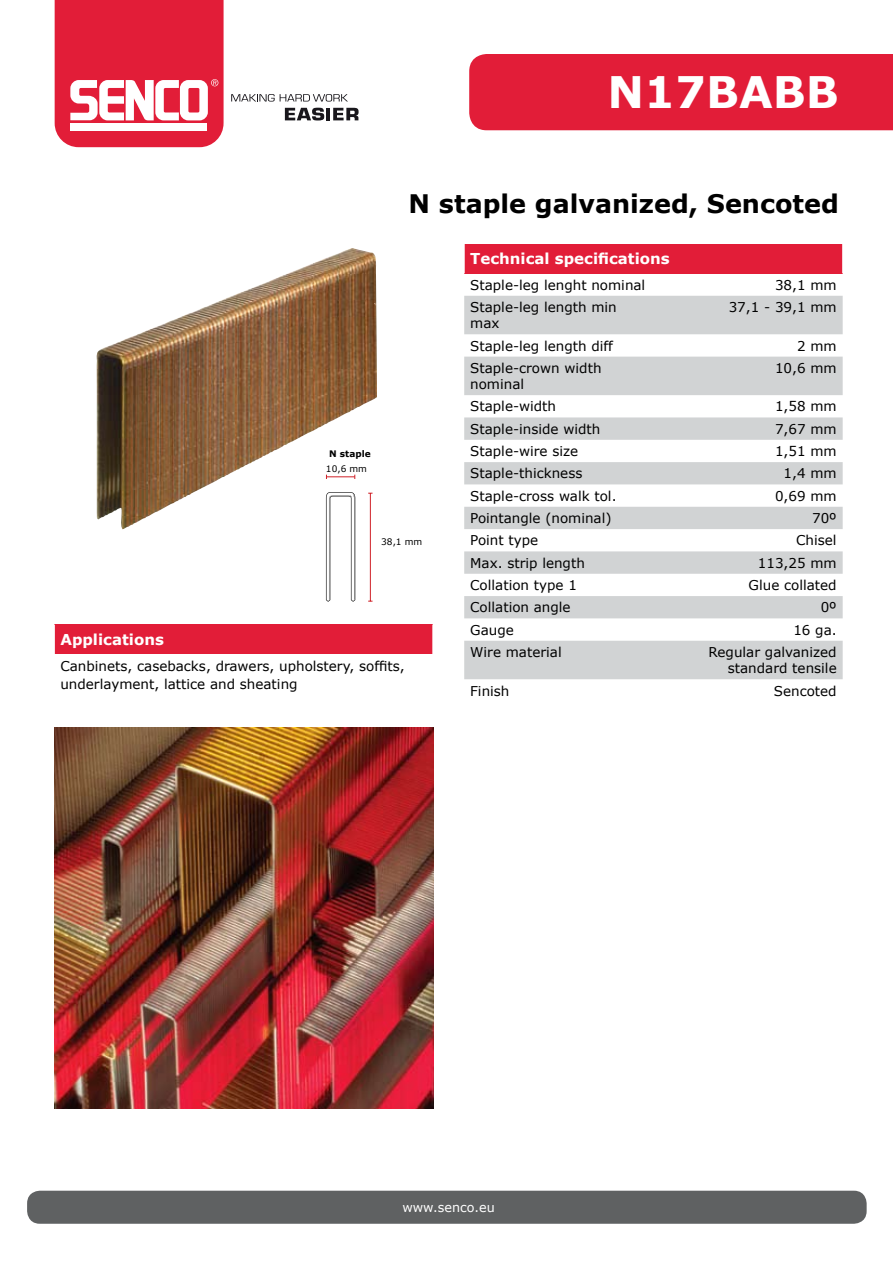
<style>
.page{position:relative;width:893px;height:1263px;background:#fff}
.page>*{position:absolute;margin:0;border:0;box-sizing:border-box;transform-origin:0 0}
.t1{font:700 43.5px "Verdana";color:#fff}
.t2{font:700 25.5px "Verdana";color:#000}
.t3{font:700 15px "Verdana";color:#fff}
.t4{font:13.5px/16.2px "Verdana";color:#000}
.t5{font:12.75px "Verdana";color:#fff}
.t6{font:9px "Verdana";color:#000}
.t7{font:700 9px "Verdana";color:#000}
</style>
<div class="page">
<div style="left:27px;top:1191px;width:840px;height:33px;background:#5f6162;border-radius:13px"></div>
<div style="left:464px;top:244px;width:379px;height:29px;background:#e21d38"></div>
<svg style="left:464px;top:296px;width:379px;height:383px;fill:#d1d3d4"></svg>
<svg style="left:464px;top:244px;width:1px;height:29px"></svg>
<svg style="left:842px;top:244px;width:1px;height:29px"></svg>
<img style="left:54px;top:728px;width:380px;height:381px">
<div style="left:54px;top:624px;width:379px;height:30px;background:#e21d38"></div>
<hr style="left:54px;top:624px;width:1px;height:30px;background:#fff">
<hr style="left:432px;top:624px;width:1px;height:30px;background:#fff">
<img style="left:97px;top:248px;width:261px;height:281px">
<svg style="left:326px;top:492px;width:29px;height:110px"></svg>
<svg style="left:326px;top:475px;width:29px;height:4px"></svg>
<hr style="left:370px;top:493px;width:1px;height:108px;background:#cf2128">
<svg style="left:231px;top:94px;width:117px;height:8px"></svg>
<svg style="left:285px;top:108px;width:74px;height:12px"></svg>
<svg style="left:55px;top:0;width:169px;height:147px"></svg>
<div style="left:469px;top:54px;width:424px;height:76px;background:#e21d38"></div>
<h1 class="t1" style="left:607px;top:64px;width:233px">N17BABB</h1>
<h2 class="t2" style="left:409px;top:187px;width:432px">N staple galvanized, Sencoted</h2>
<p class="t7" style="left:329px;top:448px;width:43px">N staple</p>
<p class="t6" style="left:326px;top:463px;width:43px">10,6 mm</p>
<p class="t6" style="left:381px;top:536px;width:43px">38,1 mm</p>
<p class="t3" style="left:60px;top:630px;width:105px">Applications</p>
<p class="t4" style="left:60px;top:656px;width:346px;line-height:18px">Canbinets, casebacks, drawers, upholstery, soffits, underlayment, lattice and sheating</p>
<p class="t3" style="left:470px;top:249px;width:201px">Technical specifications</p>
<p class="t4" style="left:470px;top:277px;width:177px">Staple-leg lenght nominal</p>
<p class="t4" style="left:775px;top:277px;width:63px">38,1 mm</p>
<p class="t4" style="left:470px;top:299px;width:148px">Staple-leg length min max</p>
<p class="t4" style="left:729px;top:299px;width:109px">37,1 - 39,1 mm</p>
<p class="t4" style="left:470px;top:337px;width:144px">Staple-leg length diff</p>
<p class="t4" style="left:797px;top:337px;width:41px">2 mm</p>
<p class="t4" style="left:470px;top:360px;width:133px">Staple-crown width nominal</p>
<p class="t4" style="left:775px;top:360px;width:63px">10,6 mm</p>
<p class="t4" style="left:470px;top:398px;width:87px">Staple-width</p>
<p class="t4" style="left:775px;top:398px;width:63px">1,58 mm</p>
<p class="t4" style="left:470px;top:421px;width:132px">Staple-inside width</p>
<p class="t4" style="left:775px;top:421px;width:63px">7,67 mm</p>
<p class="t4" style="left:470px;top:443px;width:109px">Staple-wire size</p>
<p class="t4" style="left:775px;top:443px;width:63px">1,51 mm</p>
<p class="t4" style="left:470px;top:465px;width:114px">Staple-thickness</p>
<p class="t4" style="left:784px;top:465px;width:55px">1,4 mm</p>
<p class="t4" style="left:470px;top:488px;width:148px">Staple-cross walk tol.</p>
<p class="t4" style="left:775px;top:488px;width:63px">0,69 mm</p>
<p class="t4" style="left:470px;top:510px;width:143px">Pointangle (nominal)</p>
<p class="t4" style="left:812px;top:510px;width:26px">70º</p>
<p class="t4" style="left:470px;top:532px;width:70px">Point type</p>
<p class="t4" style="left:796px;top:532px;width:42px">Chisel</p>
<p class="t4" style="left:470px;top:555px;width:116px">Max. strip length</p>
<p class="t4" style="left:758px;top:555px;width:80px">113,25 mm</p>
<p class="t4" style="left:470px;top:577px;width:108px">Collation type 1</p>
<p class="t4" style="left:749px;top:577px;width:90px">Glue collated</p>
<p class="t4" style="left:470px;top:599px;width:102px">Collation angle</p>
<p class="t4" style="left:821px;top:599px;width:17px">0º</p>
<p class="t4" style="left:470px;top:622px;width:45px">Gauge</p>
<p class="t4" style="left:793px;top:622px;width:45px">16 ga.</p>
<p class="t4" style="left:470px;top:644px;width:93px">Wire material</p>
<p class="t4" style="left:708px;top:644px;width:130px;text-align:right">Regular galvanized standard tensile</p>
<p class="t4" style="left:470px;top:682px;width:41px">Finish</p>
<p class="t4" style="left:774px;top:682px;width:64px">Sencoted</p>
<p class="t5" style="left:402px;top:1199px;width:94px">www.senco.eu</p>
</div>
